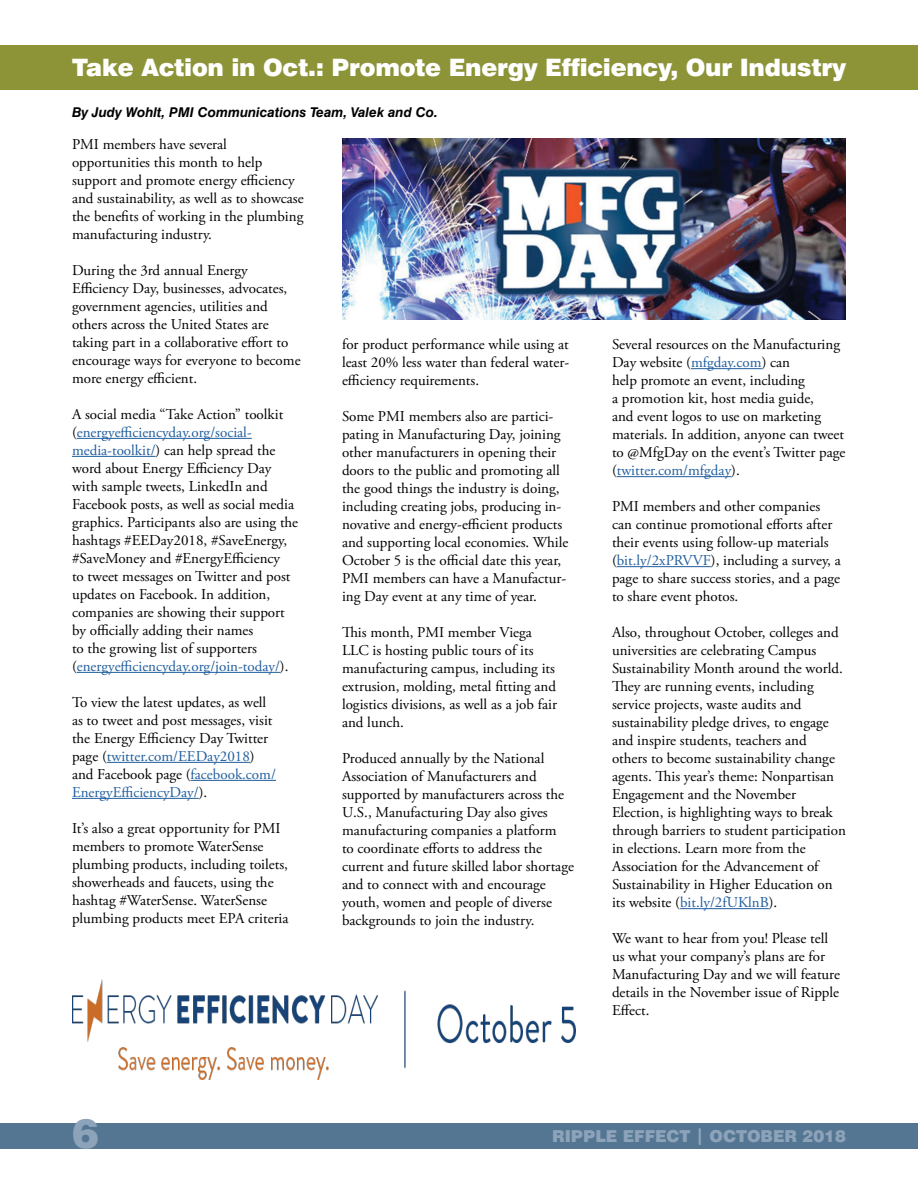
<style>
.page{position:relative;width:918px;height:1188px;background:#fff}
.page>*{position:absolute;margin:0;border:0;box-sizing:border-box;transform-origin:0 0}
.t1{font:900 40.5px "Swiss 721 BT";color:#8da3ba}
.inside_headline{font:900 24px "Swiss 721 BT";letter-spacing:-.01em;color:#fff}
.t2{font:900 16.5px "Swiss 721 BT";color:#8da3ba}
.body{font:15px/18px "Adobe Garamond Pro";color:#000}
.byline{font:italic 700 13.5px "Swiss 721 BT";color:#000}
.s1{color:#215e9e}
</style>
<div class="page">
<div style="left:0;top:45px;width:918px;height:45px;background:#8d9438"></div>
<div style="left:0;top:1123px;width:918px;height:25px;background:#547693"></div>
<hr style="left:77px;top:438px;width:175px;height:1px;background:#215e9e">
<hr style="left:72px;top:456px;width:84px;height:1px;background:#215e9e">
<hr style="left:77px;top:672px;width:203px;height:1px;background:#215e9e">
<hr style="left:107px;top:762px;width:143px;height:1px;background:#215e9e">
<hr style="left:191px;top:780px;width:85px;height:1px;background:#215e9e">
<hr style="left:72px;top:798px;width:127px;height:1px;background:#215e9e">
<hr style="left:691px;top:368px;width:71px;height:1px;background:#215e9e">
<hr style="left:617px;top:476px;width:114px;height:1px;background:#215e9e">
<hr style="left:617px;top:566px;width:94px;height:1px;background:#215e9e">
<hr style="left:680px;top:908px;width:89px;height:1px;background:#215e9e">
<img style="left:342px;top:138px;width:504px;height:182px">
<img style="left:72px;top:979px;width:504px;height:100px">
<p class="inside_headline" style="left:72px;top:53px;width:776px">Take Action in Oct.: Promote Energy Efficiency, Our Industry</p>
<p class="byline" style="left:72px;top:104px;width:367px">By Judy Wohlt, PMI Communications Team, Valek and Co.</p>
<p class="body" style="left:72px;top:136px;width:233px">PMI members have several opportunities this month to help support and promote energy efficiency and sustainability, as well as to showcase the benefits of working in the plumbing manufacturing industry.</p>
<p class="body" style="left:72px;top:262px;width:230px">During the 3rd annual Energy Efficiency Day, businesses, advocates, government agencies, utilities and others across the United States are taking part in a collaborative effort to encourage ways for everyone to become more energy efficient.</p>
<p class="body" style="left:72px;top:406px;width:228px">A social media “Take Action” toolkit (<span class="s1">energyefficiencyday.org/social&shy;media-toolkit/</span>) can help spread the word about Energy Efficiency Day with sample tweets, LinkedIn and Facebook posts, as well as social media graphics. Participants also are using the hashtags #EEDay2018, #SaveEnergy, #SaveMoney and #EnergyEfficiency<br>to tweet messages on Twitter and post updates on Facebook. In addition, companies are showing their support by officially adding their names<br>to the growing list of supporters (<span class="s1">energyefficiencyday.org/join-today/</span>).</p>
<p class="body" style="left:72px;top:694px;width:205px">To view the latest updates, as well as to tweet and post messages, visit the Energy Efficiency Day Twitter page (<span class="s1">twitter.com/EEDay2018</span>) and Facebook page (<span class="s1">facebook.com/<br>EnergyEfficiencyDay/</span>).</p>
<p class="body" style="left:72px;top:820px;width:218px">It’s also a great opportunity for PMI members to promote WaterSense plumbing products, including toilets, showerheads and faucets, using the hashtag #WaterSense. WaterSense plumbing products meet EPA criteria</p>
<p class="body" style="left:342px;top:336px;width:229px;text-align:justify">for product performance while using at least 20% less water than federal water&shy;efficiency requirements.</p>
<p class="body" style="left:342px;top:408px;width:228px">Some PMI members also are partici&shy;pating in Manufacturing Day, joining other manufacturers in opening their doors to the public and promoting all the good things the industry is doing, including creating jobs, producing in&shy;novative and energy-efficient products and supporting local economies. While October 5 is the official date this year, PMI members can have a Manufactur&shy;ing Day event at any time of year.</p>
<p class="body" style="left:342px;top:624px;width:217px">This month, PMI member Viega<br>LLC is hosting public tours of its manufacturing campus, including its extrusion, molding, metal fitting and logistics divisions, as well as a job fair and lunch.</p>
<p class="body" style="left:342px;top:750px;width:234px">Produced annually by the National Association of Manufacturers and supported by manufacturers across the U.S., Manufacturing Day also gives manufacturing companies a platform<br>to coordinate efforts to address the current and future skilled labor shortage and to connect with and encourage youth, women and people of diverse backgrounds to join the industry.</p>
<p class="body" style="left:612px;top:336px;width:235px">Several resources on the Manufacturing Day website (<span class="s1">mfgday.com</span>) can<br>help promote an event, including<br>a promotion kit, host media guide,<br>and event logos to use on marketing materials. In addition, anyone can tweet to @MfgDay on the event’s Twitter page (<span class="s1">twitter.com/mfgday</span>).</p>
<p class="body" style="left:612px;top:498px;width:230px">PMI members and other companies can continue promotional efforts after their events using follow-up materials (<span class="s1">bit.ly/2xPRVVF</span>), including a survey, a page to share success stories, and a page to share event photos.</p>
<p class="body" style="left:612px;top:624px;width:236px">Also, throughout October, colleges and universities are celebrating Campus Sustainability Month around the world.<br>They are running events, including service projects, waste audits and sustainability pledge drives, to engage and inspire students, teachers and<br>others to become sustainability change agents. This year’s theme: Nonpartisan Engagement and the November Election, is highlighting ways to break through barriers to student participation in elections. Learn more from the Association for the Advancement of Sustainability in Higher Education on its website (<span class="s1">bit.ly/2fUKlnB</span>).</p>
<p class="body" style="left:612px;top:930px;width:230px">We want to hear from you! Please tell us what your company’s plans are for<br>Manufacturing Day and we will feature details in the November issue of Ripple<br>Effect.</p>
<h1 class="t1" style="left:72px;top:1109px;width:28px">6</h1>
<p class="t2" style="left:552px;top:1126px;width:295px">RIPPLE EFFECT | OCTOBER 2018</p>
</div>
